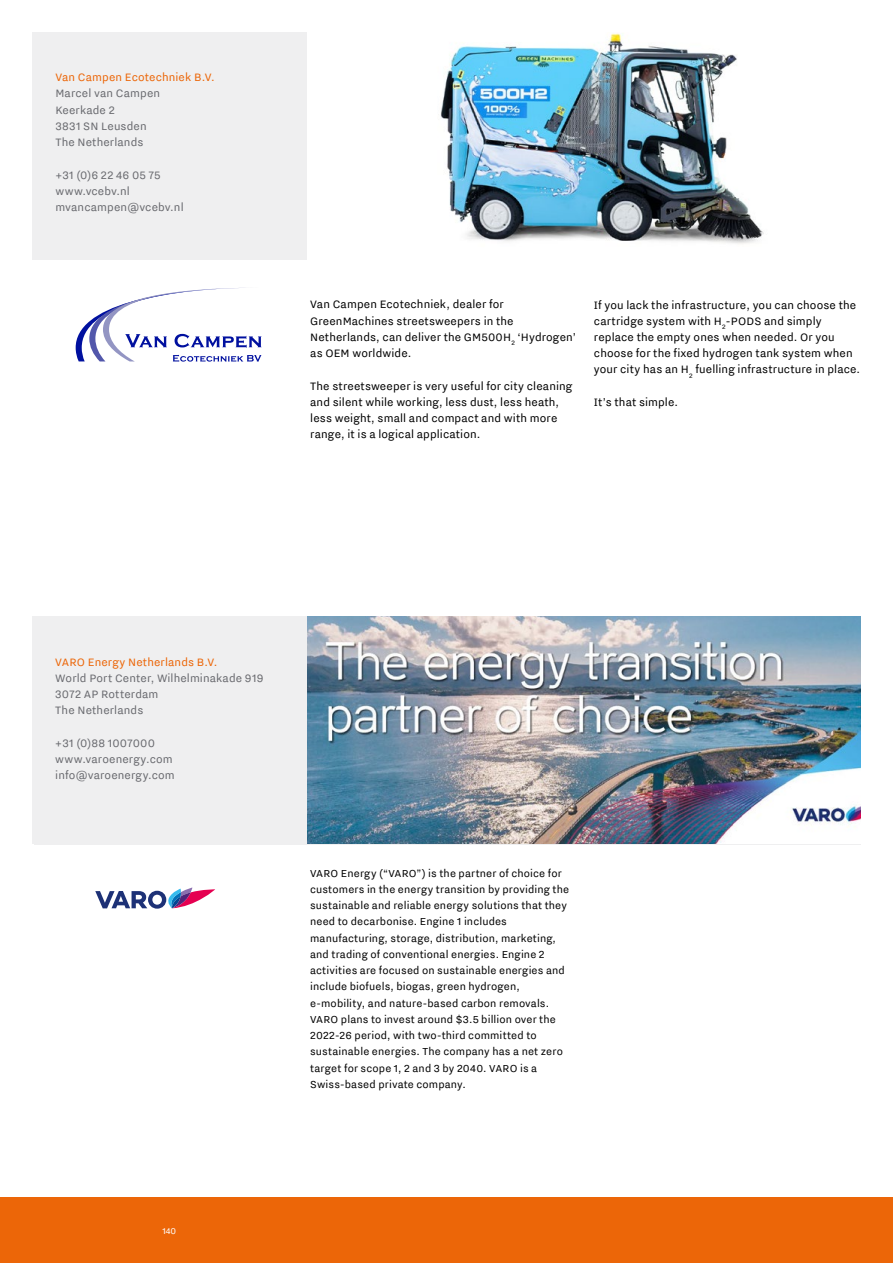
<style>
.page{position:relative;width:893px;height:1263px;background:#fff}
.page>*{position:absolute;margin:0;border:0;box-sizing:border-box;transform-origin:0 0}
.t1{font:13.5px/16.2px "NL Nitti Grotesk";letter-spacing:.01em;color:#000}
.t2{font:13.5px/16.2px "NL Nitti Grotesk";letter-spacing:.01em;color:#696a6f}
.t3{font:13.5px "NL Nitti Grotesk";letter-spacing:.01em;color:#ec6608}
.t4{font:12.75px/16.2px "NL Nitti Grotesk";letter-spacing:.01em;color:#000}
.t5{font:10.5px "NL Nitti Grotesk";color:#fff}
</style>
<div class="page">
<div style="left:0;top:1198px;width:893px;height:65px;background:#ec6608"></div>
<div style="left:32px;top:32px;width:829px;height:228px;background:#efeff0"></div>
<img style="left:307px;top:32px;width:554px;height:228px">
<svg style="left:76px;top:288px;width:186px;height:74px"></svg>
<div style="left:32px;top:616px;width:828px;height:228px;background:#efeff0"></div>
<img style="left:307px;top:616px;width:554px;height:228px">
<svg style="left:95px;top:887px;width:120px;height:22px"></svg>
<p class="t3" style="left:55px;top:70px;width:161px">Van Campen Ecotechniek B.V.</p>
<p class="t2" style="left:55px;top:85px;width:106px">Marcel van Campen<br>Keerkade 2<br>3831 SN Leusden<br>The Netherlands</p>
<p class="t2" style="left:55px;top:166px;width:130px">+31 (0)6 22 46 05 75 www.vcebv.nl mvancampen@vcebv.nl</p>
<p class="t1" style="left:310px;top:296px;width:267px">Van Campen Ecotechniek, dealer for GreenMachines streetsweepers in the Netherlands, can deliver the GM500H<sub>2</sub> ‘Hydrogen’ as OEM worldwide.</p>
<p class="t1" style="left:310px;top:377px;width:264px">The streetsweeper is very useful for city cleaning and silent while working, less dust, less heath, less weight, small and compact and with more range, it is a logical application.</p>
<p class="t1" style="left:594px;top:296px;width:268px">If you lack the infrastructure, you can choose the cartridge system with H<sub>2</sub>-PODS and simply replace the empty ones when needed. Or you choose for the fixed hydrogen tank system when your city has an H<sub>2</sub> fuelling infrastructure in place.</p>
<p class="t1" style="left:594px;top:393px;width:86px">It’s that simple.</p>
<p class="t3" style="left:55px;top:654px;width:164px">VARO Energy Netherlands B.V.</p>
<p class="t2" style="left:55px;top:669px;width:210px">World Port Center, Wilhelminakade 919<br>3072 AP Rotterdam<br>The Netherlands</p>
<p class="t2" style="left:55px;top:734px;width:121px">+31 (0)88 1007000 www.varoenergy.com info@varoenergy.com</p>
<p class="t4" style="left:310px;top:865px;width:261px">VARO Energy (“VARO”) is the partner of choice for customers in the energy transition by providing the sustainable and reliable energy solutions that they need to decarbonise. Engine 1 includes manufacturing, storage, distribution, marketing, and trading of conventional energies. Engine 2 activities are focused on sustainable energies and include biofuels, biogas, green hydrogen, e-mobility, and nature-based carbon removals.<br>VARO plans to invest around $3.5 billion over the 2022-26 period, with two-third committed to sustainable energies. The company has a net zero target for scope 1, 2 and 3 by 2040. VARO is a Swiss-based private company.</p>
<p class="t5" style="left:162px;top:1225px;width:15px">140</p>
</div>
